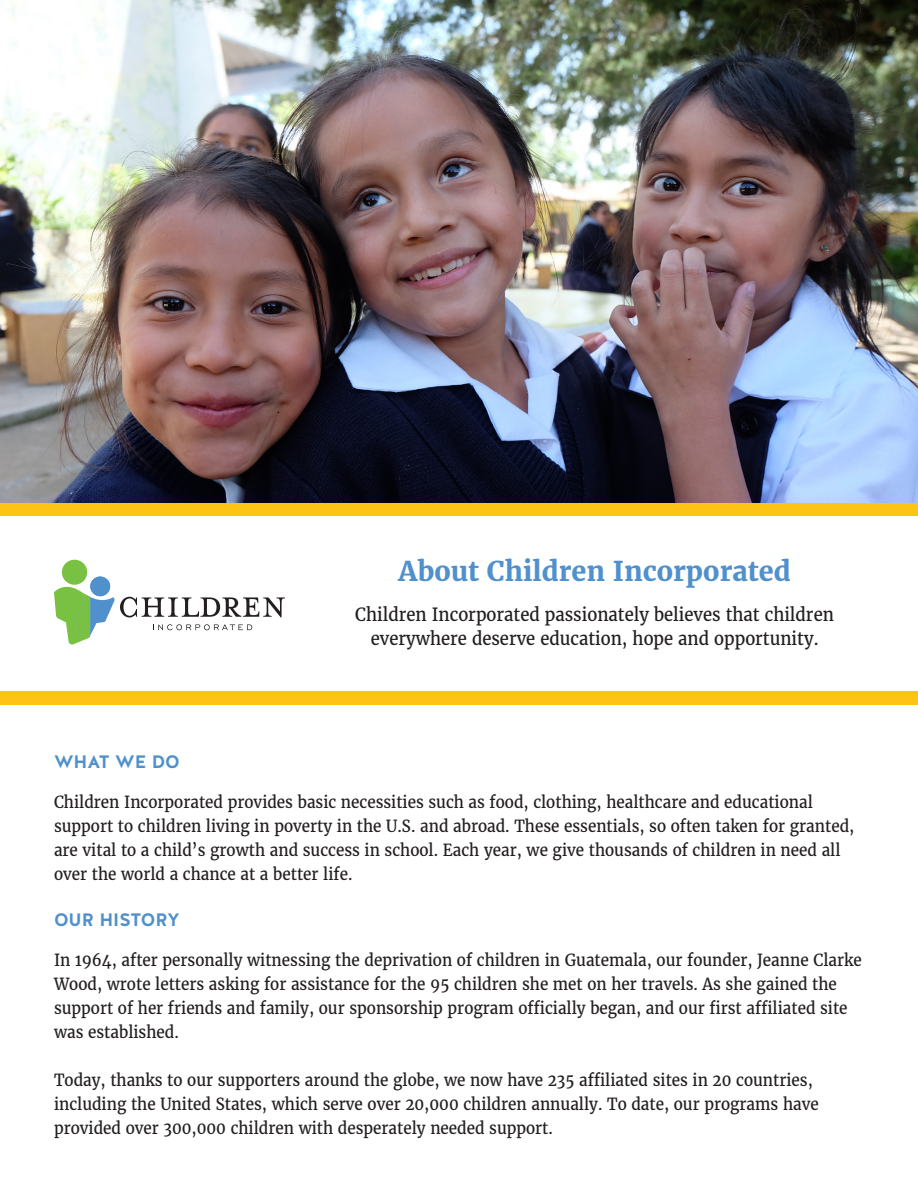
<style>
.page{position:relative;width:918px;height:1188px;background:#fff}
.page>*{position:absolute;margin:0;border:0;box-sizing:border-box;transform-origin:0 0}
.t1{font:700 27px "Merriweather";color:#5090cc}
.t2{font:18px/24px "Merriweather";color:#231f20;text-align:center;scale:.93 1}
.t3{font:700 18px "Halis GR";color:#5090cc}
.t4{font:16.5px/24px "Merriweather";color:#231f20;scale:.93 1}
</style>
<div class="page">
<div style="left:0;top:691px;width:918px;height:14px;background:#fec415"></div>
<div style="left:0;top:502px;width:918px;height:14px;background:#fec415"></div>
<div style="left:62px;top:560px;width:25px;height:25px;background:#79c142;border-radius:50%"></div>
<div style="left:90px;top:577px;width:20px;height:19px;background:#5090cc;border-radius:50%"></div>
<svg style="left:54px;top:587px;width:231px;height:58px"></svg>
<img style="left:0;top:0;width:918px;height:502px">
<p class="t3" style="left:54px;top:751px;width:127px">WHAT WE DO</p>
<p class="t1" style="left:399px;top:554px;width:394px">About Children Incorporated</p>
<p class="t2" style="left:355px;top:602px;width:516px">Children Incorporated passionately believes that children everywhere deserve education, hope and opportunity.</p>
<p class="t4" style="left:54px;top:790px;width:862px">Children Incorporated provides basic necessities such as food, clothing, healthcare and educational support to children living in poverty in the U.S. and abroad. These essentials, so often taken for granted, are vital to a child’s growth and success in school. Each year, we give thousands of children in need all over the world a chance at a better life.</p>
<p class="t3" style="left:54px;top:908px;width:127px">OUR HISTORY</p>
<p class="t4" style="left:54px;top:947px;width:870px">In 1964, after personally witnessing the deprivation of children in Guatemala, our founder, Jeanne Clarke Wood, wrote letters asking for assistance for the 95 children she met on her travels. As she gained the support of her friends and family, our sponsorship program officially began, and our first affiliated site was established.</p>
<p class="t4" style="left:54px;top:1067px;width:824px">Today, thanks to our supporters around the globe, we now have 235 affiliated sites in 20 countries, including the United States, which serve over 20,000 children annually. To date, our programs have provided over 300,000 children with desperately needed support.</p>
</div>
